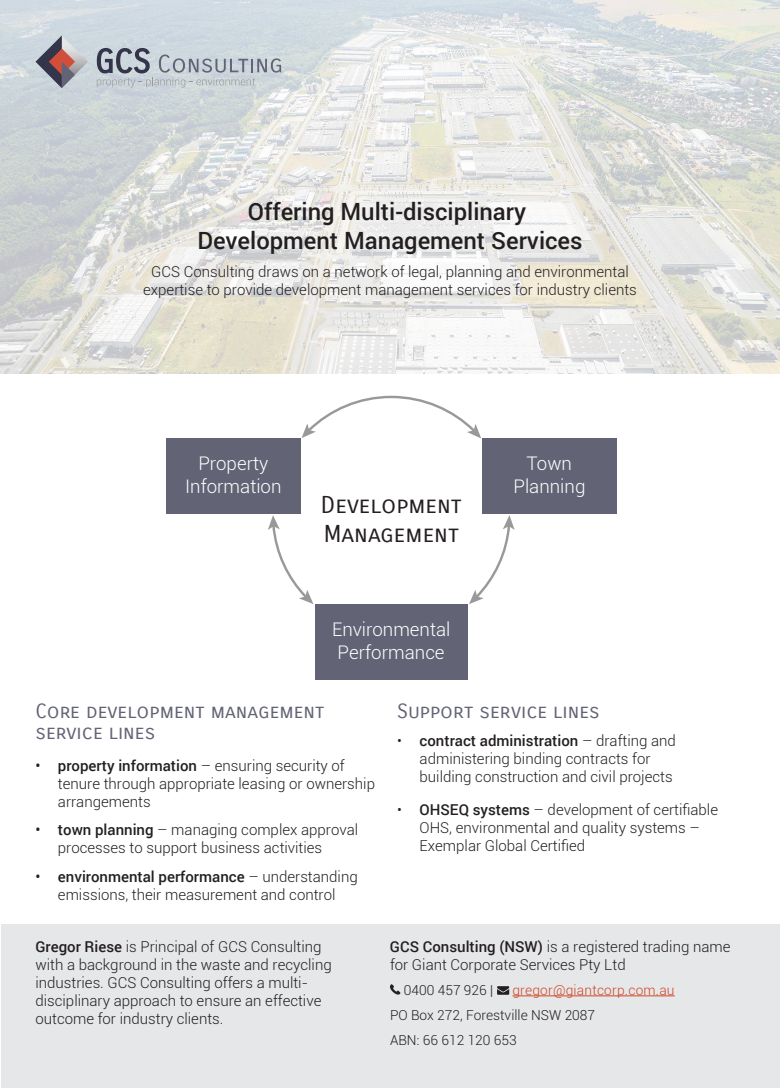
<style>
.page{position:relative;width:780px;height:1088px;background:#fff}
.page>*{position:absolute;margin:0;border:0;box-sizing:border-box;transform-origin:0 0}
.t1{font:500 23.75px/28.5px "Roboto";color:#231f20;text-align:center}
.t2{font:23.75px/28.5px "Carrois Gothic SC";color:#231f20}
.t3{font:20px/21.2px "Carrois Gothic SC";color:#626375}
.t4{font:300 18.75px/22.5px "Roboto";color:#fff;text-align:center}
.t5{font:300 15px/18px "Roboto";color:#231f20}
.t6{font:300 13.75px/25.1px "Roboto";color:#231f20}
.t7{font:300 13.75px "Roboto";letter-spacing:.015em;color:#cf4727}
.s1{font-weight:400}
.s2{font-weight:500}
</style>
<div class="page">
<img style="left:0;top:0;width:780px;height:373px">
<svg style="left:35px;top:35px;width:53px;height:53px;background:#a8a0a6"></svg>
<svg style="left:97px;top:48px;width:184px;height:40px;background:#b7bfc6"></svg>
<div style="left:1px;top:924px;width:778px;height:164px;background:#e6e7e9"></div>
<svg style="left:390px;top:984px;width:10px;height:11px"></svg>
<svg style="left:497px;top:986px;width:12px;height:9px"></svg>
<hr style="left:512px;top:995px;width:162px;height:1px;background:#cf4727">
<svg style="left:268px;top:515px;width:45px;height:89px"></svg>
<svg style="left:469px;top:515px;width:45px;height:89px"></svg>
<svg style="left:301px;top:395px;width:180px;height:43px"></svg>
<div style="left:166px;top:438px;width:135px;height:75px;background:#626375"></div>
<div style="left:482px;top:438px;width:134px;height:75px;background:#626375"></div>
<div style="left:315px;top:604px;width:152px;height:75px;background:#626375"></div>
<h1 class="t1" style="left:197px;top:197px;width:386px">Offering Multi-disciplinary<br>Development Management Services</h1>
<p class="t5" style="left:143px;top:262px;width:495px;text-align:center">GCS Consulting draws on a network of legal, planning and environmental expertise to provide development management services for industry clients</p>
<p class="t4" style="left:185px;top:452px;width:98px">Property<br>Information</p>
<h1 class="t2" style="left:321px;top:491px;width:143px">Development<br>Management</h1>
<p class="t4" style="left:332px;top:617px;width:120px">Environmental<br>Performance</p>
<p class="t4" style="left:513px;top:452px;width:73px">Town<br>Planning</p>
<h2 class="t3" style="left:35px;top:701px;width:290px">Core development management service lines</h2>
<p class="t5" style="left:58px;top:756px;width:318px;text-indent:-22px"><span class="s1">•</span> <span class="s2">property information</span> – ensuring security of tenure through appropriate leasing or ownership arrangements</p>
<p class="t5" style="left:58px;top:820px;width:302px;text-indent:-22px"><span class="s1">•</span> <span class="s2">town planning</span> – managing complex approval processes to support business activities</p>
<p class="t5" style="left:35px;top:867px;width:324px;text-align:center"><span class="s1">•</span> <span class="s2">environmental performance</span> – understanding emissions, their measurement and control</p>
<h2 class="t3" style="left:397px;top:701px;width:204px">Support service lines</h2>
<p class="t5" style="left:419px;top:731px;width:258px;text-indent:-22px">• <span class="s2">contract administration</span> – drafting and administering binding contracts for building construction and civil projects</p>
<p class="t5" style="left:419px;top:800px;width:300px;text-indent:-22px">• <span class="s2">OHSEQ systems</span> – development of certifiable<br>OHS, environmental and quality systems –<br>Exemplar Global Certified</p>
<p class="t5" style="left:35px;top:937px;width:298px"><span class="s2">Gregor Riese</span> is Principal of GCS Consulting with a background in the waste and recycling industries. GCS Consulting offers a multi&shy;disciplinary approach to ensure an effective outcome for industry clients.</p>
<p class="t5" style="left:390px;top:937px;width:342px"><span class="s2">GCS Consulting (NSW)</span> is a registered trading name for Giant Corporate Services Pty Ltd</p>
<p class="t6" style="left:404px;top:977px;width:91px">0400 457 926 |</p>
<p class="t7" style="left:512px;top:980px;width:164px">gregor@giantcorp.com.au</p>
<p class="t6" style="left:390px;top:1002px;width:207px">PO Box 272, Forestville NSW 2087<br>ABN: 66 612 120 653</p>
</div>
